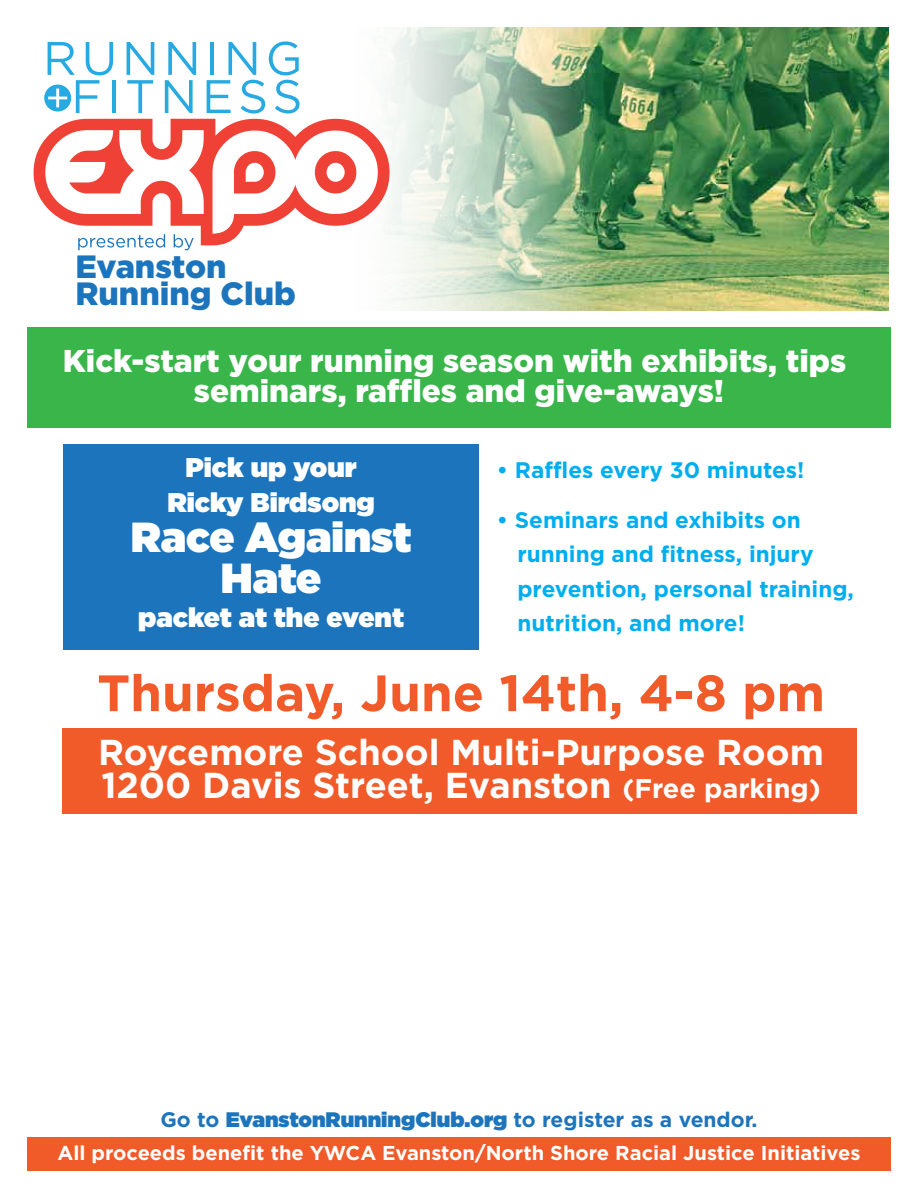
<style>
.page{position:relative;width:918px;height:1188px;background:#fff}
.page>*{position:absolute;margin:0;border:0;box-sizing:border-box;transform-origin:0 0}
.t1{font:700 51px "Gotham";color:#f15a29}
.t2{font:900 42px/40.5px "Gotham";color:#fff;text-align:center}
.t3{font:700 36px/33px "Gotham";color:#fff}
.t4{font:900 32.25px/27px "Gotham";color:#1c75bc}
.t5{font:900 31.5px/30px "Gotham";color:#fff;text-align:center}
.t6{font:900 27px/34.5px "Gotham";color:#fff;text-align:center}
.t7{font:700 22.5px/34.5px "Gotham";color:#00aeef}
.t8{font:700 21px "Gotham";color:#1c75bc}
.t9{font:700 20.1px "Gotham";color:#fff}
.s1{font-size:27px}
.s2{font-weight:900}
</style>
<div class="page">
<div style="left:27px;top:1137px;width:864px;height:33px;background:#f15a29"></div>
<div style="left:62px;top:728px;width:795px;height:85px;background:#f15a29"></div>
<div style="left:63px;top:444px;width:415px;height:206px;background:#1c75bc"></div>
<img style="left:597px;top:28px;width:291px;height:282px">
<img style="left:250px;top:27px;width:347px;height:284px">
<hr style="left:112px;top:80px;width:3px;height:33px;background:#27aae1">
<svg style="left:127px;top:42px;width:27px;height:71px"></svg>
<svg style="left:165px;top:42px;width:31px;height:71px"></svg>
<svg style="left:207px;top:41px;width:93px;height:72px"></svg>
<svg style="left:34px;top:119px;width:356px;height:126px"></svg>
<svg style="left:213px;top:131px;width:165px;height:103px"></svg>
<svg style="left:45px;top:130px;width:159px;height:84px"></svg>
<svg style="left:78px;top:234px;width:87px;height:16px"></svg>
<svg style="left:174px;top:234px;width:20px;height:16px"></svg>
<div style="left:44px;top:85px;width:27px;height:27px;background:#27aae1;border-radius:50%"></div>
<svg style="left:48px;top:42px;width:65px;height:71px"></svg>
<div style="left:27px;top:327px;width:864px;height:101px;background:#39b54a"></div>
<h3 class="t4" style="left:75px;top:253px;width:222px">Evanston<br>Running Club</h3>
<h3 class="t5" style="left:63px;top:345px;width:785px">Kick-start your running season with exhibits, tips seminars, raffles and give-aways!</h3>
<p class="t6" style="left:167px;top:450px;width:209px">Pick up your<br>Ricky Birdsong</p>
<h2 class="t2" style="left:131px;top:516px;width:282px">Race Against<br>Hate</h2>
<p class="t6" style="left:138px;top:600px;width:267px">packet at the event</p>
<p class="t7" style="left:497px;top:453px;width:309px">• Raffles every 30 minutes!</p>
<p class="t7" style="left:517px;top:502px;width:338px;text-indent:-21px">• Seminars and exhibits on running and fitness, injury prevention, personal training, nutrition, and more!</p>
<h1 class="t1" style="left:97px;top:664px;width:729px">Thursday, June 14th, 4-8 pm</h1>
<h3 class="t3" style="left:98px;top:735px;width:727px">Roycemore School Multi-Purpose Room<br>1200 Davis Street, Evanston <span class="s1">(Free parking)</span></h3>
<p class="t8" style="left:160px;top:1107px;width:599px">Go to <span class="s2">EvanstonRunningClub.org</span> to register as a vendor.</p>
<p class="t9" style="left:58px;top:1142px;width:804px">All proceeds benefit the YWCA Evanston/North Shore Racial Justice Initiatives</p>
</div>
